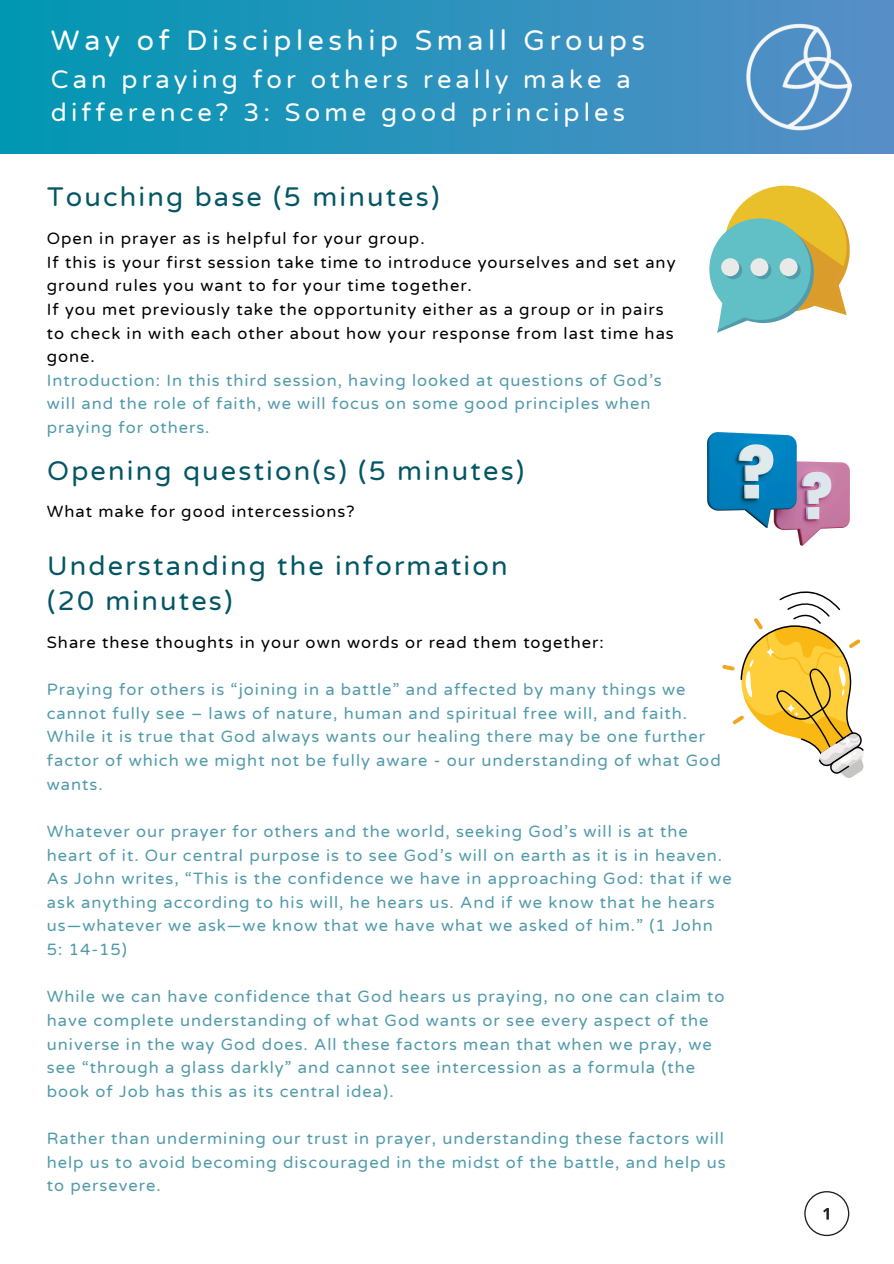
<style>
.page{position:relative;width:894px;height:1264px;background:#fff}
.page>*{position:absolute;margin:0;border:0;box-sizing:border-box;transform-origin:0 0}
.t1{font:28.5px "Varela Round";letter-spacing:.16em;color:#fff}
.t2{font:27.15px/34.8px "Varela Round";letter-spacing:.08em;color:#045665}
.t3{font:25.5px/32.7px "Varela Round";letter-spacing:.16em;color:#fff}
.t4{font:16.5px/23.7px "Varela Round";letter-spacing:.06em;color:#529baa}
.t5{font:16.5px/23.7px "Varela Round";letter-spacing:.06em;color:#000}
</style>
<div class="page">
<div style="left:0;top:0;width:893px;height:153px;background:linear-gradient(to right,#0097b2,#588ec8)"></div>
<img style="left:733px;top:12px;width:130px;height:130px">
<svg style="left:709px;top:185px;width:141px;height:148px"></svg>
<svg style="left:724px;top:261px;width:18px;height:18px"></svg>
<svg style="left:753px;top:261px;width:18px;height:18px"></svg>
<svg style="left:782px;top:261px;width:18px;height:18px"></svg>
<div style="left:721px;top:258px;width:18px;height:18px;background:#e9e9e7;border-radius:50%"></div>
<div style="left:750px;top:258px;width:18px;height:18px;background:#e9e9e7;border-radius:50%"></div>
<div style="left:779px;top:258px;width:18px;height:18px;background:#e9e9e7;border-radius:50%"></div>
<img style="left:707px;top:432px;width:141px;height:113px">
<svg style="left:804px;top:1191px;width:45px;height:44px"></svg>
<svg style="left:722px;top:591px;width:141px;height:187px"></svg>
<p class="t1" style="left:51px;top:24px;width:595px">Way of Discipleship Small Groups</p>
<h1 class="t3" style="left:51px;top:64px;width:581px">Can praying for others really make a difference? 3: Some good principles</h1>
<h1 class="t2" style="left:47px;top:180px;width:394px">Touching base (5 minutes)</h1>
<p class="t5" style="left:47px;top:227px;width:379px">Open in prayer as is helpful for your group.</p>
<p class="t5" style="left:47px;top:250px;width:630px">If this is your first session take time to introduce yourselves and set any ground rules you want to for your time together.</p>
<p class="t5" style="left:47px;top:298px;width:628px">If you met previously take the opportunity either as a group or in pairs to check in with each other about how your response from last time has gone.</p>
<p class="t4" style="left:47px;top:369px;width:616px">Introduction: In this third session, having looked at questions of God’s will and the role of faith, we will focus on some good principles when praying for others.</p>
<p class="t2" style="left:47px;top:453px;width:478px">Opening question(s) (5 minutes)</p>
<p class="t5" style="left:47px;top:500px;width:309px">What make for good intercessions?</p>
<p class="t2" style="left:47px;top:549px;width:462px">Understanding the information (20 minutes)</p>
<p class="t5" style="left:47px;top:630px;width:558px">Share these thoughts in your own words or read them together:</p>
<h1 class="t4" style="left:47px;top:678px;width:675px">Praying for others is “joining in a battle” and affected by many things we cannot fully see – laws of nature, human and spiritual free will, and faith.<br>While it is true that God always wants our healing there may be one further factor of which we might not be fully aware - our understanding of what God wants.</h1>
<p class="t4" style="left:47px;top:819px;width:686px">Whatever our prayer for others and the world, seeking God’s will is at the heart of it. Our central purpose is to see God’s will on earth as it is in heaven.<br>As John writes, “This is the confidence we have in approaching God: that if we ask anything according to his will, he hears us. And if we know that he hears us—whatever we ask—we know that we have what we asked of him.” (1 John 5: 14-15)</p>
<p class="t4" style="left:47px;top:985px;width:679px">While we can have confidence that God hears us praying, no one can claim to have complete understanding of what God wants or see every aspect of the universe in the way God does. All these factors mean that when we pray, we see “through a glass darkly” and cannot see intercession as a formula (the book of Job has this as its central idea).</p>
<p class="t4" style="left:47px;top:1127px;width:680px;text-align:justify">Rather than undermining our trust in prayer, understanding these factors will help us to avoid becoming discouraged in the midst of the battle, and help us to persevere.</p>
</div>
